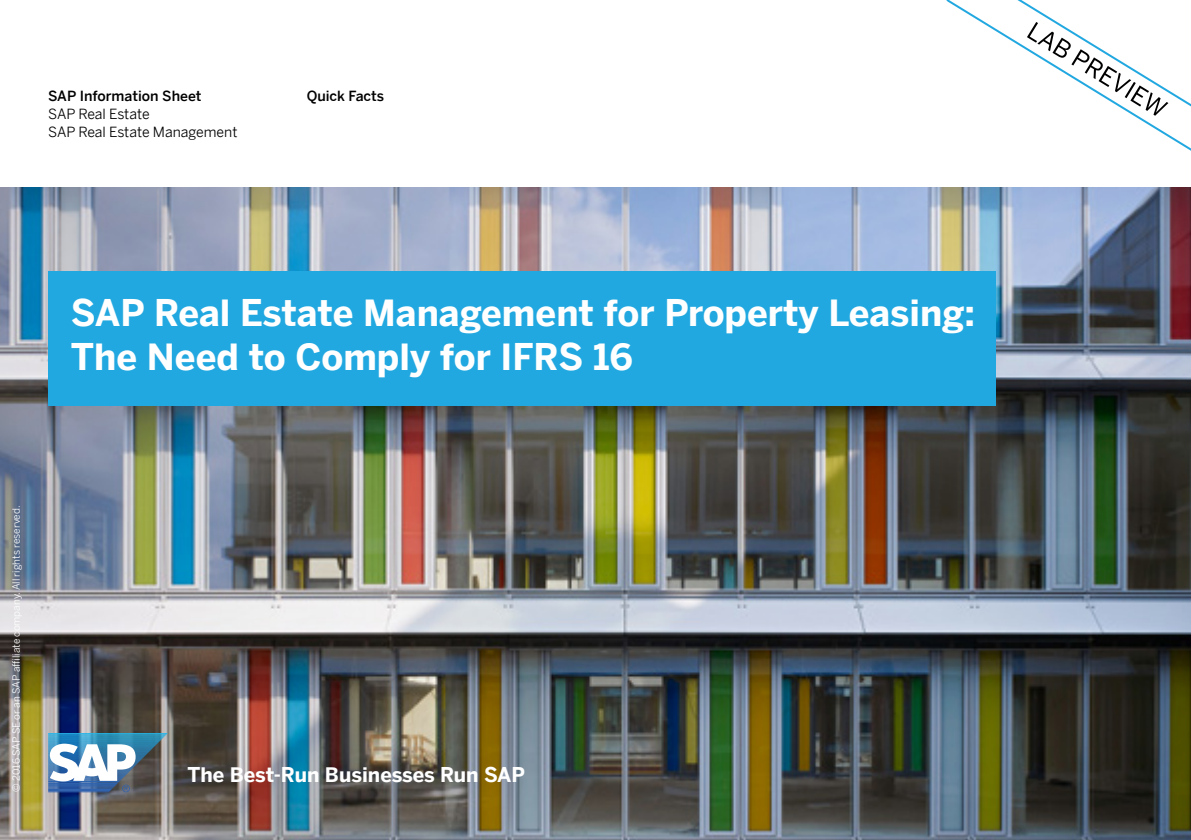
<style>
.page{position:relative;width:1191px;height:840px;background:#fff}
.page>*{position:absolute;margin:0;border:0;box-sizing:border-box;transform-origin:0 0}
.t1{font:700 36px/44px "Benton Sans";color:#fff}
.t2{font:700 20px "Benton Sans";letter-spacing:-.005em;color:#fff}
.t3{font:14px/18px "Benton Sans";letter-spacing:-.005em;color:#000}
.t4{font:500 14px "Benton Sans";color:#000}
.t5{font:10px "Benton Sans";color:#fff}
</style>
<div class="page">
<img style="left:0;top:188px;width:1191px;height:651px">
<div style="left:48px;top:271px;width:947px;height:134px;background:#22a8e0"></div>
<img style="left:48px;top:732px;width:120px;height:59px">
<svg style="left:946px;top:0;width:245px;height:151px"></svg>
<p class="t4" style="left:48px;top:86px;width:155px">SAP Information Sheet</p>
<p class="t3" style="left:48px;top:104px;width:191px">SAP Real Estate<br>SAP Real Estate Management</p>
<p class="t4" style="left:307px;top:86px;width:79px">Quick Facts</p>
<p class="t1" style="left:71px;top:289px;width:905px">SAP Real Estate Management for Property Leasing:<br>The Need to Comply for IFRS 16</p>
<p class="t5" style="left:9px;top:791px;width:287px;rotate:-90deg">© 2016 SAP SE or an SAP affiliate company. All rights reserved.</p>
<p class="t2" style="left:187px;top:759px;width:339px">The Best-Run Businesses Run SAP</p>
</div>
